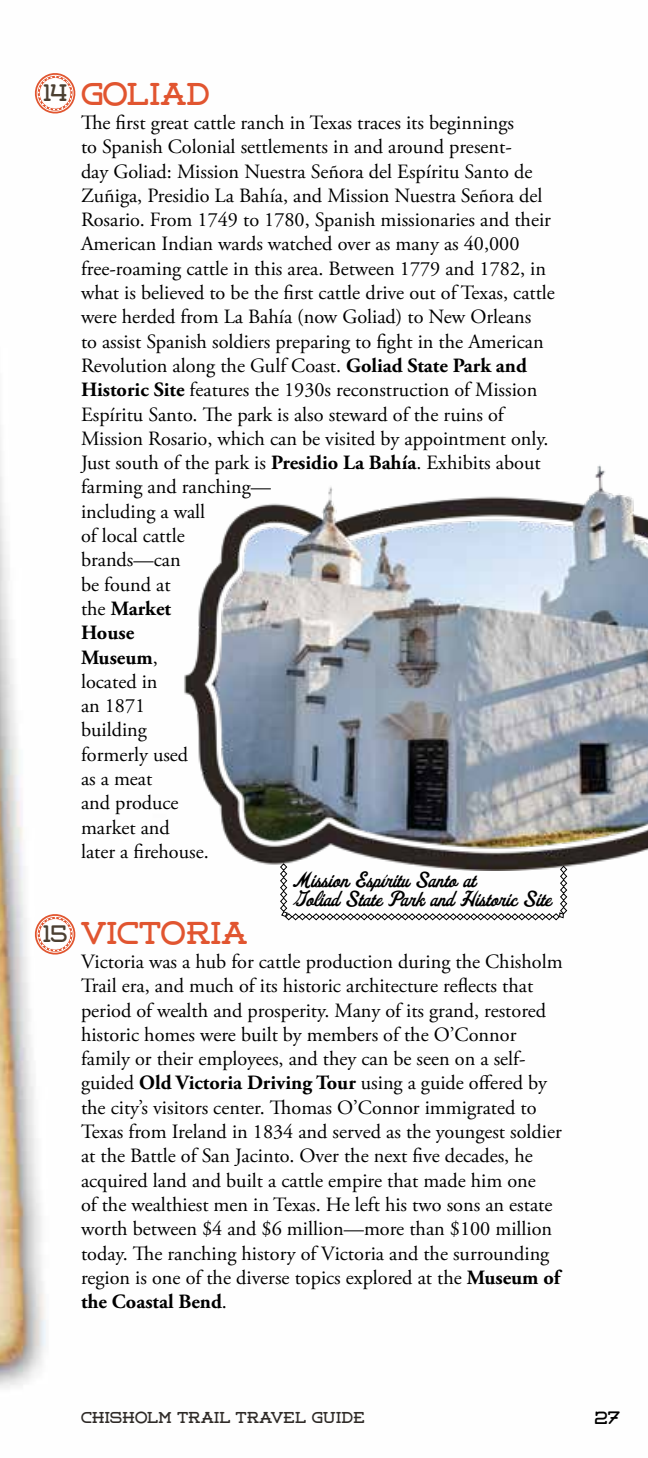
<style>
.page{position:relative;width:648px;height:1458px;background:#fff}
.page>*{position:absolute;margin:0;border:0;box-sizing:border-box;transform-origin:0 0}
.t1{font:31.5px "Weston Free";color:#e15530}
.t2{font:23.85px "Weston Free";color:#4c4032}
.t3{font:20.25px/24.3px "Adobe Garamond Pro";color:#000}
.t4{font:20.25px/19.1px "Fenway Park JF";color:#000}
.t5{font:18px "Weston Free";color:#000}
.t6{font:15.75px "Weston Free";color:#2e2a27}
.s1{font-weight:700}
</style>
<div class="page">
<img style="left:0;top:90px;width:568px;height:1298px">
<svg style="left:35px;top:73px;width:40px;height:41px"></svg>
<svg style="left:35px;top:914px;width:40px;height:41px"></svg>
<img style="left:182px;top:432px;width:466px;height:439px">
<svg style="left:280px;top:863px;width:287px;height:58px"></svg>
<p class="t2" style="left:44px;top:79px;width:25px">14</p>
<p class="t2" style="left:44px;top:920px;width:25px">15</p>
<h1 class="t1" style="left:81px;top:75px;width:130px">GOLIAD</h1>
<p class="t3" style="left:81px;top:111px;width:475px">The first great cattle ranch in Texas traces its beginnings<br>to Spanish Colonial settlements in and around present-<br>day Goliad: Mission Nuestra Señora del Espíritu Santo de Zuñiga, Presidio La Bahía, and Mission Nuestra Señora del Rosario. From 1749 to 1780, Spanish missionaries and their American Indian wards watched over as many as 40,000 free-roaming cattle in this area. Between 1779 and 1782, in what is believed to be the first cattle drive out of Texas, cattle were herded from La Bahía (now Goliad) to New Orleans<br>to assist Spanish soldiers preparing to fight in the American Revolution along the Gulf Coast. <span class="s1">Goliad State Park and Historic Site</span> features the 1930s reconstruction of Mission Espíritu Santo. The park is also steward of the ruins of Mission Rosario, which can be visited by appointment only.<br>Just south of the park is <span class="s1">Presidio La Bahía</span>. Exhibits about farming and ranching—<br>including a wall<br>of local cattle<br>brands—can<br>be found at<br>the <span class="s1">Market<br>House<br>Museum</span>,<br>located in<br>an 1871<br>building<br>formerly used<br>as a meat<br>and produce<br>market and<br>later a firehouse.</p>
<p class="t4" style="left:292px;top:870px;width:260px">Mission Espíritu Santo at<br>Goliad State Park and Historic Site</p>
<h1 class="t1" style="left:81px;top:914px;width:168px">VICTORIA</h1>
<p class="t3" style="left:81px;top:950px;width:483px">Victoria was a hub for cattle production during the Chisholm Trail era, and much of its historic architecture reflects that period of wealth and prosperity. Many of its grand, restored historic homes were built by members of the O’Connor family or their employees, and they can be seen on a self&shy;guided <span class="s1">Old Victoria Driving Tour</span> using a guide offered by the city’s visitors center. Thomas O’Connor immigrated to Texas from Ireland in 1834 and served as the youngest soldier at the Battle of San Jacinto. Over the next five decades, he acquired land and built a cattle empire that made him one<br>of the wealthiest men in Texas. He left his two sons an estate worth between $4 and $6 million—more than $100 million today. The ranching history of Victoria and the surrounding region is one of the diverse topics explored at the <span class="s1">Museum of the Coastal Bend</span>.</p>
<p class="t6" style="left:81px;top:1409px;width:285px">CHISHOLM TRAIL TRAVEL GUIDE</p>
<p class="t5" style="left:595px;top:1407px;width:27px">27</p>
</div>
